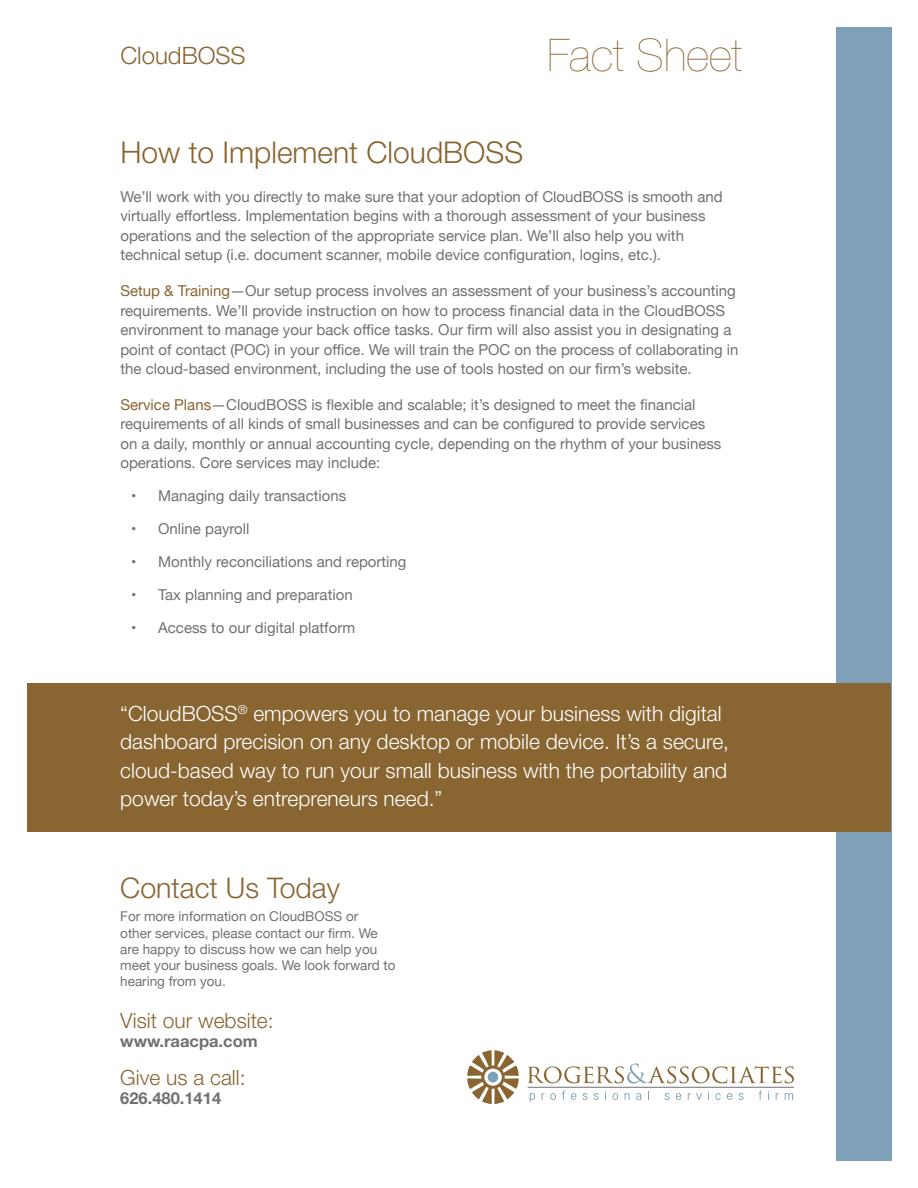
<style>
.page{position:relative;width:918px;height:1188px;background:#fff}
.page>*{position:absolute;margin:0;border:0;box-sizing:border-box;transform-origin:0 0}
.Body_Head{font:200 45px "Helvetica Neue LT Std";color:#896531}
.Body_Head-2{font:300 30px "Helvetica Neue LT Std";color:#896531}
.Sidebar_body{font:300 28.5px "Helvetica Neue LT Std";color:#896531}
.Body_Head-3{font:300 24px "Helvetica Neue LT Std";color:#896531}
.t1{font:300 21px/28.5px "Helvetica Neue LT Std";color:#fff}
.Sidebar_body-2{font:300 21px "Helvetica Neue LT Std";color:#896531}
.Sidebar_body-3{font:700 16.5px "Helvetica Neue LT Std";color:#717074}
.Basic_Body{font:15px/19.5px "Helvetica Neue";color:#717074}
.Body_Head-4{font:15px/19.5px "Helvetica Neue";color:#717074}
.Sidebar_body-4{font:13.5px/16.2px "Helvetica Neue";color:#717074}
.s1{color:#896531}
</style>
<div class="page">
<div style="left:836px;top:27px;width:55px;height:1134px;background:#7ea1b7"></div>
<div style="left:27px;top:683px;width:864px;height:149px;background:#896531"></div>
<svg style="left:467px;top:1050px;width:52px;height:54px"></svg>
<svg style="left:484px;top:1069px;width:18px;height:17px"></svg>
<div style="left:488px;top:1072px;width:10px;height:11px;background:#7ea1b7;border-radius:50%"></div>
<svg style="left:528px;top:1064px;width:266px;height:19px"></svg>
<hr style="left:528px;top:1087px;width:266px;height:1px;background:#717074">
<svg style="left:530px;top:1093px;width:5px;height:9px"></svg>
<svg style="left:542px;top:1093px;width:14px;height:7px"></svg>
<svg style="left:562px;top:1091px;width:3px;height:9px"></svg>
<svg style="left:571px;top:1093px;width:6px;height:7px"></svg>
<svg style="left:583px;top:1093px;width:5px;height:7px"></svg>
<svg style="left:594px;top:1093px;width:5px;height:7px"></svg>
<svg style="left:612px;top:1093px;width:6px;height:7px"></svg>
<svg style="left:625px;top:1093px;width:5px;height:7px"></svg>
<svg style="left:636px;top:1093px;width:6px;height:7px"></svg>
<svg style="left:665px;top:1093px;width:5px;height:7px"></svg>
<svg style="left:676px;top:1093px;width:5px;height:7px"></svg>
<svg style="left:688px;top:1093px;width:14px;height:7px"></svg>
<svg style="left:715px;top:1093px;width:6px;height:7px"></svg>
<svg style="left:727px;top:1093px;width:6px;height:7px"></svg>
<svg style="left:739px;top:1093px;width:5px;height:7px"></svg>
<svg style="left:759px;top:1091px;width:3px;height:9px"></svg>
<svg style="left:785px;top:1093px;width:8px;height:7px"></svg>
<p class="Body_Head-3" style="left:120px;top:41px;width:127px">CloudBOSS</p>
<p class="Body_Head" style="left:548px;top:29px;width:196px">Fact Sheet</p>
<p class="Body_Head-2" style="left:120px;top:134px;width:404px">How to Implement CloudBOSS</p>
<p class="Body_Head-4" style="left:120px;top:188px;width:604px">We’ll work with you directly to make sure that your adoption of CloudBOSS is smooth and virtually effortless. Implementation begins with a thorough assessment of your business operations and the selection of the appropriate service plan. We’ll also help you with technical setup (i.e. document scanner, mobile device configuration, logins, etc.).</p>
<p class="Basic_Body" style="left:120px;top:282px;width:620px"><span class="s1">Setup &amp; Training</span>—Our setup process involves an assessment of your business’s accounting requirements. We’ll provide instruction on how to process financial data in the CloudBOSS environment to manage your back office tasks. Our firm will also assist you in designating a point of contact (POC) in your office. We will train the POC on the process of collaborating in the cloud-based environment, including the use of tools hosted on our firm’s website.</p>
<p class="Basic_Body" style="left:120px;top:396px;width:603px"><span class="s1">Service Plans</span>—CloudBOSS is flexible and scalable; it’s designed to meet the financial requirements of all kinds of small businesses and can be configured to provide services on a daily, monthly or annual accounting cycle, depending on the rhythm of your business operations. Core services may include:</p>
<p class="Basic_Body" style="left:131px;top:487px;width:217px">• Managing daily transactions</p>
<p class="Basic_Body" style="left:131px;top:520px;width:120px">• Online payroll</p>
<p class="Basic_Body" style="left:131px;top:553px;width:277px">• Monthly reconciliations and reporting</p>
<p class="Basic_Body" style="left:131px;top:586px;width:223px">• Tax planning and preparation</p>
<p class="Basic_Body" style="left:131px;top:619px;width:225px">• Access to our digital platform</p>
<p class="t1" style="left:120px;top:698px;width:610px">“CloudBOSS<sup>®</sup> empowers you to manage your business with digital dashboard precision on any desktop or mobile device. It’s a secure, cloud-based way to run your small business with the portability and power today’s entrepreneurs need.”</p>
<p class="Sidebar_body" style="left:120px;top:871px;width:221px">Contact Us Today</p>
<p class="Sidebar_body-4" style="left:120px;top:909px;width:277px">For more information on CloudBOSS or<br>other services, please contact our firm. We are happy to discuss how we can help you meet your business goals. We look forward to hearing from you.</p>
<p class="Sidebar_body-2" style="left:120px;top:1007px;width:155px">Visit our website:</p>
<p class="Sidebar_body-3" style="left:120px;top:1031px;width:139px">www.raacpa.com</p>
<p class="Sidebar_body-2" style="left:120px;top:1064px;width:127px">Give us a call:</p>
<p class="Sidebar_body-3" style="left:120px;top:1088px;width:102px">626.480.1414</p>
</div>
